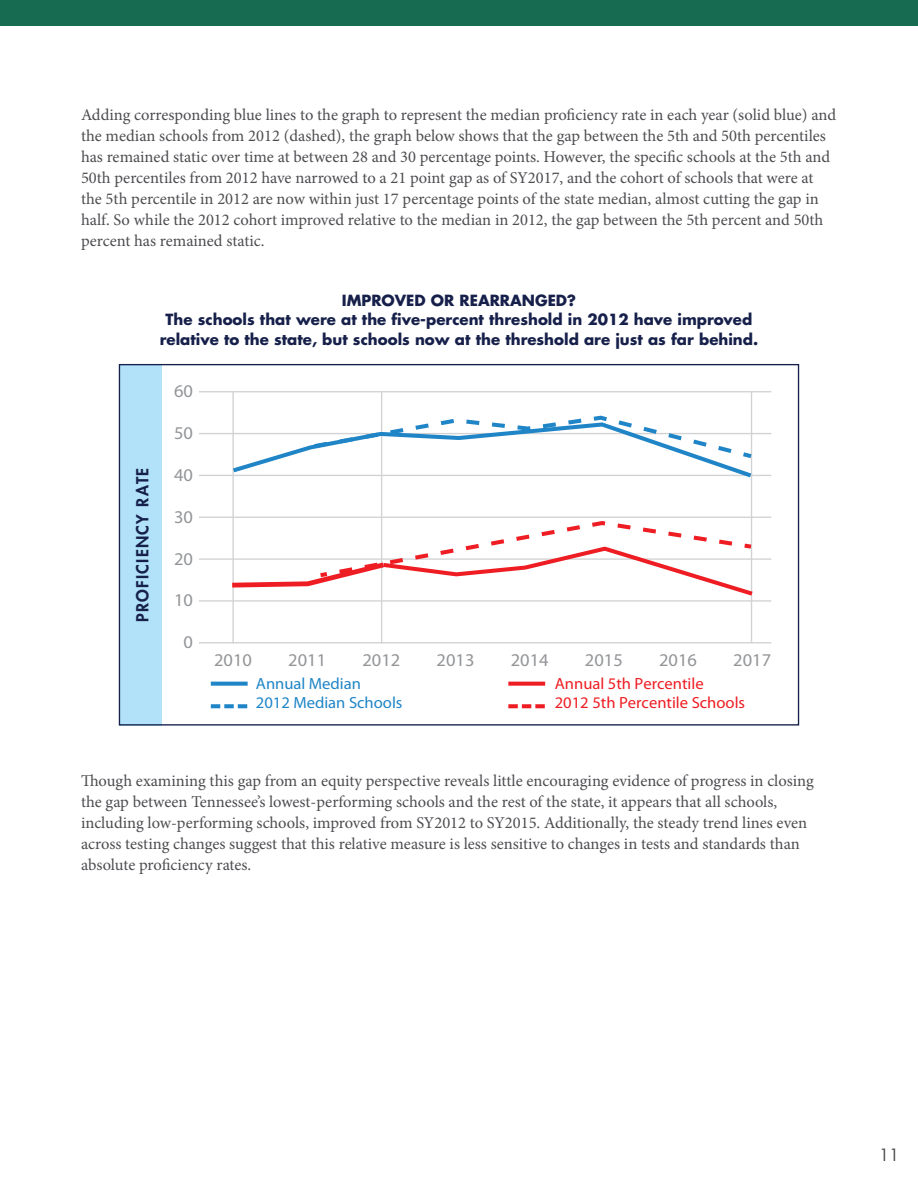
<style>
.page{position:relative;width:918px;height:1188px;background:#fff}
.page>*{position:absolute;margin:0;border:0;box-sizing:border-box;transform-origin:0 0}
.t1{font:18px "Myriad Pro";color:#939598}
.t2{font:16.5px/21px "Minion Pro";color:#4d4c50}
.t3{font:16.5px "Futura";color:#4d4c50}
.t4{font:16.2px/19.5px "Myriad Pro";color:#ee1d23}
.t5{font:16.2px/19.5px "Myriad Pro";color:#1f85c7}
.t6{font:800 16.2px "Futura";letter-spacing:.08em;color:#16204a}
.t7{font:700 15px/19.5px "Futura";color:#16204a;text-align:center}
</style>
<div class="page">
<div style="left:119px;top:365px;width:43px;height:360px;background:#b1e2f9"></div>
<hr style="left:381px;top:391px;width:1px;height:252px;background:#d1d2d4">
<hr style="left:232px;top:391px;width:2px;height:252px;background:#d1d2d4">
<hr style="left:751px;top:391px;width:1px;height:252px;background:#d1d2d4">
<svg style="left:211px;top:682px;width:37px;height:4px"></svg>
<svg style="left:211px;top:704px;width:37px;height:4px"></svg>
<svg style="left:508px;top:682px;width:37px;height:4px"></svg>
<svg style="left:508px;top:704px;width:37px;height:4px"></svg>
<hr style="left:199px;top:642px;width:572px;height:1px;background:#d1d2d4">
<hr style="left:199px;top:600px;width:572px;height:2px;background:#d1d2d4">
<hr style="left:199px;top:517px;width:572px;height:1px;background:#d1d2d4">
<hr style="left:199px;top:558px;width:572px;height:2px;background:#d1d2d4">
<hr style="left:199px;top:475px;width:572px;height:1px;background:#d1d2d4">
<hr style="left:199px;top:433px;width:572px;height:1px;background:#d1d2d4">
<hr style="left:199px;top:391px;width:572px;height:1px;background:#d1d2d4">
<svg style="left:227px;top:519px;width:530px;height:80px"></svg>
<svg style="left:229px;top:414px;width:527px;height:67px"></svg>
<div style="left:0;top:0;width:918px;height:26px;background:#166b50"></div>
<p class="t2" style="left:81px;top:104px;width:757px">Adding corresponding blue lines to the graph to represent the median proficiency rate in each year (solid blue) and the median schools from 2012 (dashed), the graph below shows that the gap between the 5th and 50th percentiles has remained static over time at between 28 and 30 percentage points. However, the specific schools at the 5th and 50th percentiles from 2012 have narrowed to a 21 point gap as of SY2017, and the cohort of schools that were at the 5th percentile in 2012 are now within just 17 percentage points of the state median, almost cutting the gap in half. So while the 2012 cohort improved relative to the median in 2012, the gap between the 5th percent and 50th percent has remained static.</p>
<p class="t7" style="left:160px;top:290px;width:600px">IMPROVED OR REARRANGED?<br>The schools that were at the five-percent threshold in 2012 have improved relative to the state, but schools now at the threshold are just as far behind.</p>
<p class="t1" style="left:174px;top:382px;width:20px">60</p>
<p class="t6" style="left:132px;top:622px;width:156px;rotate:-90deg">PROFICIENCY RATE</p>
<p class="t1" style="left:174px;top:423px;width:20px">50</p>
<p class="t1" style="left:174px;top:465px;width:20px">40</p>
<p class="t1" style="left:174px;top:507px;width:20px">30</p>
<p class="t1" style="left:174px;top:549px;width:20px">20</p>
<p class="t1" style="left:174px;top:591px;width:20px">10</p>
<p class="t1" style="left:184px;top:632px;width:11px">0</p>
<p class="t1" style="left:214px;top:650px;width:39px">2010</p>
<p class="t1" style="left:288px;top:650px;width:39px">2011</p>
<p class="t1" style="left:362px;top:650px;width:39px">2012</p>
<p class="t1" style="left:437px;top:650px;width:39px">2013</p>
<p class="t1" style="left:511px;top:650px;width:39px">2014</p>
<p class="t1" style="left:585px;top:650px;width:39px">2015</p>
<p class="t1" style="left:659px;top:650px;width:39px">2016</p>
<p class="t1" style="left:733px;top:650px;width:39px">2017</p>
<p class="t5" style="left:256px;top:674px;width:148px">Annual Median<br>2012 Median Schools</p>
<p class="t4" style="left:555px;top:674px;width:192px">Annual 5th Percentile<br>2012 5th Percentile Schools</p>
<p class="t2" style="left:81px;top:771px;width:734px">Though examining this gap from an equity perspective reveals little encouraging evidence of progress in closing the gap between Tennessee’s lowest-performing schools and the rest of the state, it appears that all schools, including low-performing schools, improved from SY2012 to SY2015. Additionally, the steady trend lines even across testing changes suggest that this relative measure is less sensitive to changes in tests and standards than absolute proficiency rates.</p>
<p class="t3" style="left:879px;top:1144px;width:22px">11</p>
</div>
